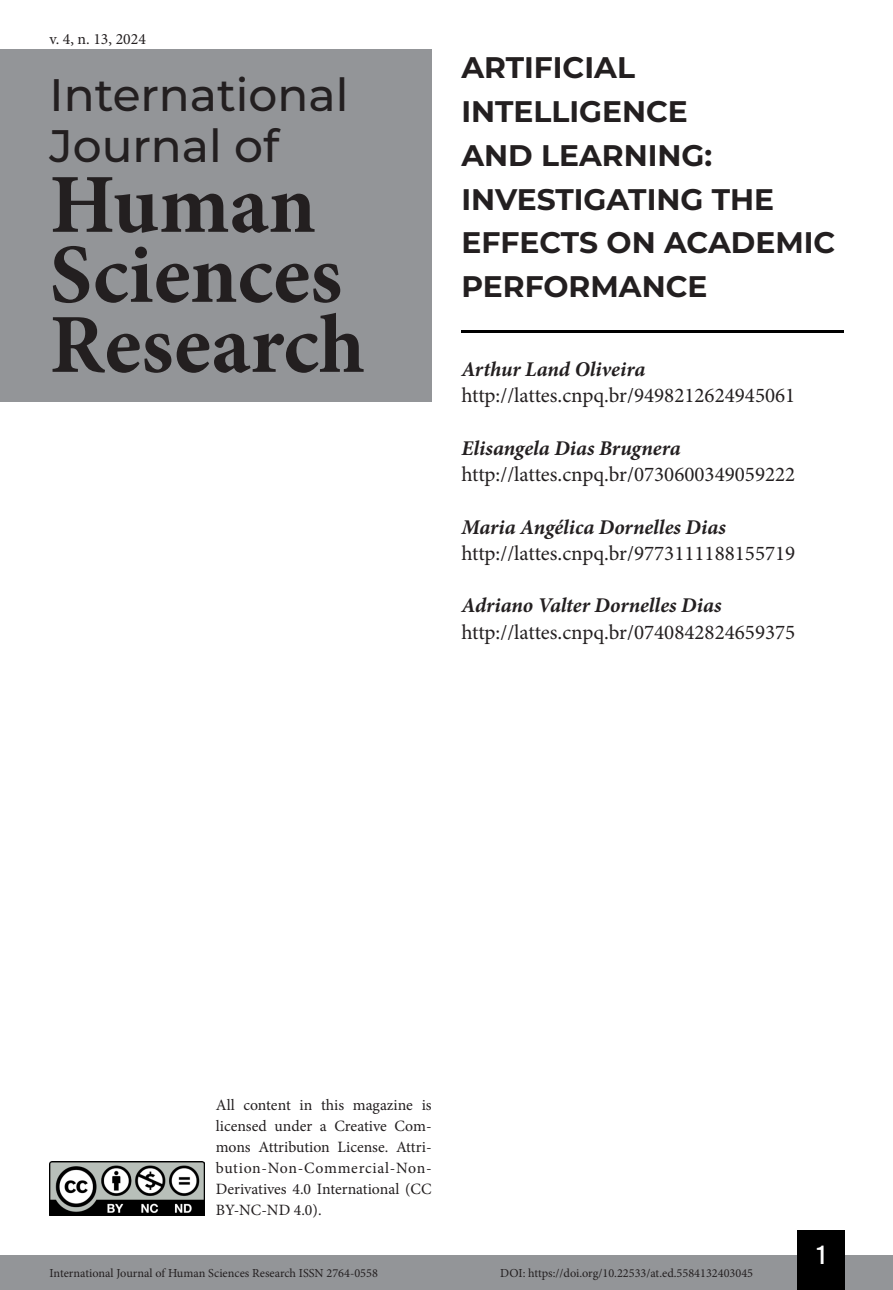
<style>
.page{position:relative;width:893px;height:1290px;background:#fff}
.page>*{position:absolute;margin:0;border:0;box-sizing:border-box;transform-origin:0 0}
.t1{font:700 84px/70px "Minion Pro";color:#231f20}
.t2{font:500 45.5px/50.8px "Montserrat";color:#231f20}
.Título_Artigo{font:700 29.75px/43.8px "Montserrat";color:#231f20}
.t3{font:26.25px "Bebas Kai";color:#fff}
.Infos_autor{font:21px "Minion Pro";color:#231f20}
.Autor{font:italic 700 21px "Minion Pro";color:#231f20}
.t4{font:15.75px/21px "Minion Pro";color:#231f20;text-align:justify}
.t5{font:12.25px "Minion Pro";color:#231f20}
</style>
<div class="page">
<div style="left:0;top:1255px;width:893px;height:35px;background:#939598"></div>
<div style="left:797px;top:1230px;width:48px;height:60px;background:#000"></div>
<img style="left:50px;top:1161px;width:154px;height:54px">
<div style="left:0;top:50px;width:432px;height:352px;background:#939598"></div>
<hr style="left:461px;top:330px;width:382px;height:2px;background:#000">
<p class="t4" style="left:50px;top:28px;width:98px">v. 4, n. 13, 2024</p>
<h2 class="t2" style="left:50px;top:68px;width:300px">International<br>Journal of</h2>
<h1 class="t1" style="left:50px;top:169px;width:317px">Human<br>Sciences<br>Research</h1>
<p class="Título_Artigo" style="left:461px;top:44px;width:375px">ARTIFICIAL<br>INTELLIGENCE<br>AND LEARNING:<br>INVESTIGATING THE<br>EFFECTS ON ACADEMIC<br>PERFORMANCE</p>
<p class="Autor" style="left:461px;top:354px;width:185px">Arthur Land Oliveira</p>
<p class="Infos_autor" style="left:461px;top:381px;width:335px">http://lattes.cnpq.br/9498212624945061</p>
<p class="Autor" style="left:461px;top:433px;width:221px">Elisangela Dias Brugnera</p>
<p class="Infos_autor" style="left:461px;top:460px;width:335px">http://lattes.cnpq.br/0730600349059222</p>
<p class="Autor" style="left:461px;top:512px;width:266px">Maria Angélica Dornelles Dias</p>
<p class="Infos_autor" style="left:461px;top:539px;width:335px">http://lattes.cnpq.br/9773111188155719</p>
<p class="Autor" style="left:461px;top:590px;width:262px">Adriano Valter Dornelles Dias</p>
<p class="Infos_autor" style="left:461px;top:618px;width:335px">http://lattes.cnpq.br/0740842824659375</p>
<p class="t4" style="left:216px;top:1095px;width:217px">All content in this magazine is licensed under a Creative Com&shy;mons Attribution License. Attri&shy;bution-Non-Commercial-Non-Derivatives 4.0 International (CC BY-NC-ND 4.0).</p>
<h3 class="t3" style="left:817px;top:1241px;width:10px">1</h3>
<p class="t5" style="left:50px;top:1265px;width:330px">International Journal of Human Sciences Research ISSN 2764-0558</p>
<p class="t5" style="left:500px;top:1265px;width:254px">DOI: https://doi.org/10.22533/at.ed.5584132403045</p>
</div>
